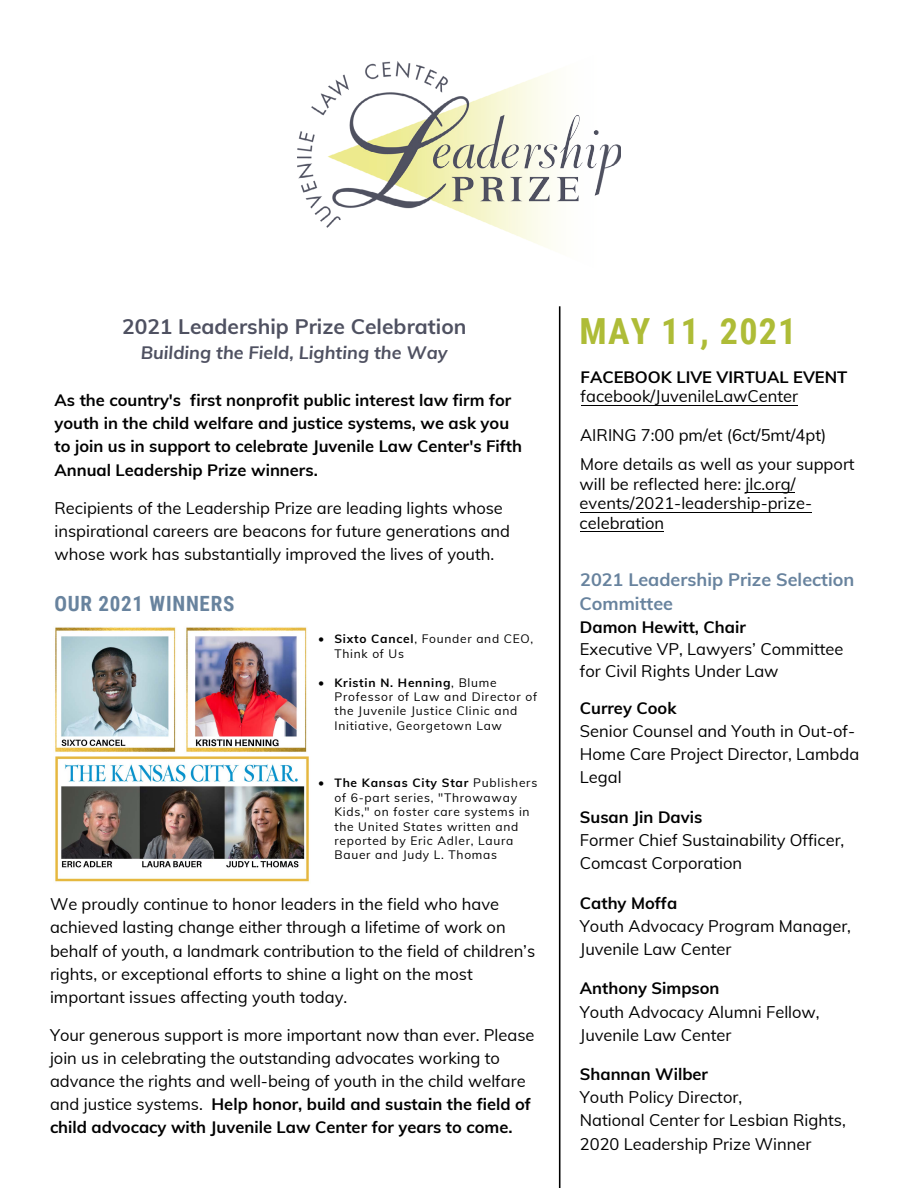
<style>
.page{position:relative;width:918px;height:1188px;background:#fff}
.page>*{position:absolute;margin:0;border:0;box-sizing:border-box;transform-origin:0 0}
.t1{font:700 36px "Roboto Condensed";letter-spacing:.035em;color:#aebc37}
.t2{font:700 21px "Muli";color:#4f5161}
.t3{font:700 21px "Roboto Condensed";letter-spacing:.035em;color:#68839e}
.t4{font:700 18px/24px "Muli";color:#68839e}
.t5{font:italic 700 18px "Muli";color:#4f5161}
.t6{font:16.5px/23.1px "Muli";color:#000}
.t7{font:700 16.5px/23.1px "Muli";color:#000}
.t8{font:16.5px/23.1px "Muli";color:#000}
.t9{font:12px/14.4px "Muli";letter-spacing:.06em;color:#000}
.s1{font-style:inherit}
.s2{font-weight:700}
</style>
<div class="page">
<img style="left:297px;top:61px;width:324px;height:189px">
<hr style="left:559px;top:306px;width:1px;height:882px;background:#000">
<hr style="left:580px;top:532px;width:84px;height:1px;background:#000">
<hr style="left:580px;top:512px;width:232px;height:1px;background:#000">
<hr style="left:746px;top:492px;width:49px;height:1px;background:#000">
<hr style="left:581px;top:405px;width:217px;height:1px;background:#000">
<img style="left:55px;top:627px;width:254px;height:255px">
<p class="t2" style="left:122px;top:311px;width:346px">2021 Leadership Prize Celebration</p>
<p class="t5" style="left:141px;top:339px;width:308px">Building the Field, Lighting the Way</p>
<p class="t7" style="left:55px;top:388px;width:469px">As the country's first nonprofit public interest law firm for youth in the child welfare and justice systems, we ask you to join us in support to celebrate Juvenile Law Center's Fifth Annual Leadership Prize winners.</p>
<p class="t6" style="left:55px;top:495px;width:457px">Recipients of the Leadership Prize are leading lights whose inspirational careers are beacons for future generations and whose work has substantially improved the lives of youth.</p>
<p class="t3" style="left:55px;top:589px;width:181px">OUR 202<span class="s1">1</span> WINNERS</p>
<p class="t9" style="left:335px;top:631px;width:200px;text-indent:-16px">• <span class="s2">Sixto Cancel</span>, Founder and CEO,<br>Think of Us</p>
<p class="t9" style="left:335px;top:674px;width:204px;text-indent:-16px">• <span class="s2">Kristin N. Henning</span>, Blume<br>Professor of Law and Director of the Juvenile Justice Clinic and<br>Initiative, Georgetown Law</p>
<p class="t9" style="left:335px;top:775px;width:204px;text-indent:-16px">• <span class="s2">The Kansas City Star</span> Publishers of 6-part series, "Throwaway<br>Kids," on foster care systems in the United States written and reported by Eric Adler, Laura<br>Bauer and Judy L. Thomas</p>
<p class="t6" style="left:50px;top:892px;width:487px">We proudly continue to honor leaders in the field who have achieved lasting change either through a lifetime of work on behalf of youth, a landmark contribution to the field of children’s rights, or exceptional efforts to shine a light on the most important issues affecting youth today.</p>
<p class="t8" style="left:50px;top:1023px;width:486px">Your generous support is more important now than ever. Please join us in celebrating the outstanding advocates working to advance the rights and well-being of youth in the child welfare and justice systems. <span class="s2">Help honor, build and sustain the field of child advocacy with Juvenile Law Center for years to come.</span></p>
<h1 class="t1" style="left:580px;top:306px;width:218px">MAY 11, 2021</h1>
<p class="t7" style="left:581px;top:364px;width:268px">FACEBOOK LIVE VIRTUAL EVENT</p>
<p class="t6" style="left:581px;top:384px;width:219px">facebook/JuvenileLawCenter</p>
<p class="t6" style="left:580px;top:419px;width:276px;line-height:29.1px">AIRING 7:00 pm/et (6ct/5mt/4pt)<br>More details as well as your support</p>
<p class="t6" style="left:580px;top:473px;width:234px;line-height:19.8px">will be reflected here: jlc.org/ events/2021-leadership-prize&shy;celebration</p>
<p class="t4" style="left:580px;top:567px;width:276px">2021 Leadership Prize Selection<br>Committee</p>
<p class="t7" style="left:580px;top:614px;width:167px">Damon Hewitt, Chair</p>
<p class="t6" style="left:580px;top:637px;width:265px;line-height:22px">Executive VP, Lawyers’ Committee for Civil Rights Under Law</p>
<p class="t7" style="left:580px;top:696px;width:98px">Currey Cook</p>
<p class="t6" style="left:580px;top:719px;width:281px">Senior Counsel and Youth in Out-of-<br>Home Care Project Director, Lambda<br>Legal</p>
<p class="t7" style="left:580px;top:805px;width:124px">Susan Jin Davis</p>
<p class="t6" style="left:580px;top:828px;width:266px">Former Chief Sustainability Officer,<br>Comcast Corporation</p>
<p class="t7" style="left:580px;top:890px;width:99px">Cathy Moffa</p>
<p class="t6" style="left:580px;top:914px;width:273px">Youth Advocacy Program Manager,<br>Juvenile Law Center</p>
<p class="t7" style="left:580px;top:976px;width:141px">Anthony Simpson</p>
<p class="t6" style="left:580px;top:999px;width:241px">Youth Advocacy Alumni Fellow,<br>Juvenile Law Center</p>
<p class="t7" style="left:580px;top:1062px;width:130px">Shannan Wilber</p>
<p class="t6" style="left:580px;top:1085px;width:267px">Youth Policy Director,<br>National Center for Lesbian Rights,<br>2020 Leadership Prize Winner</p>
</div>
